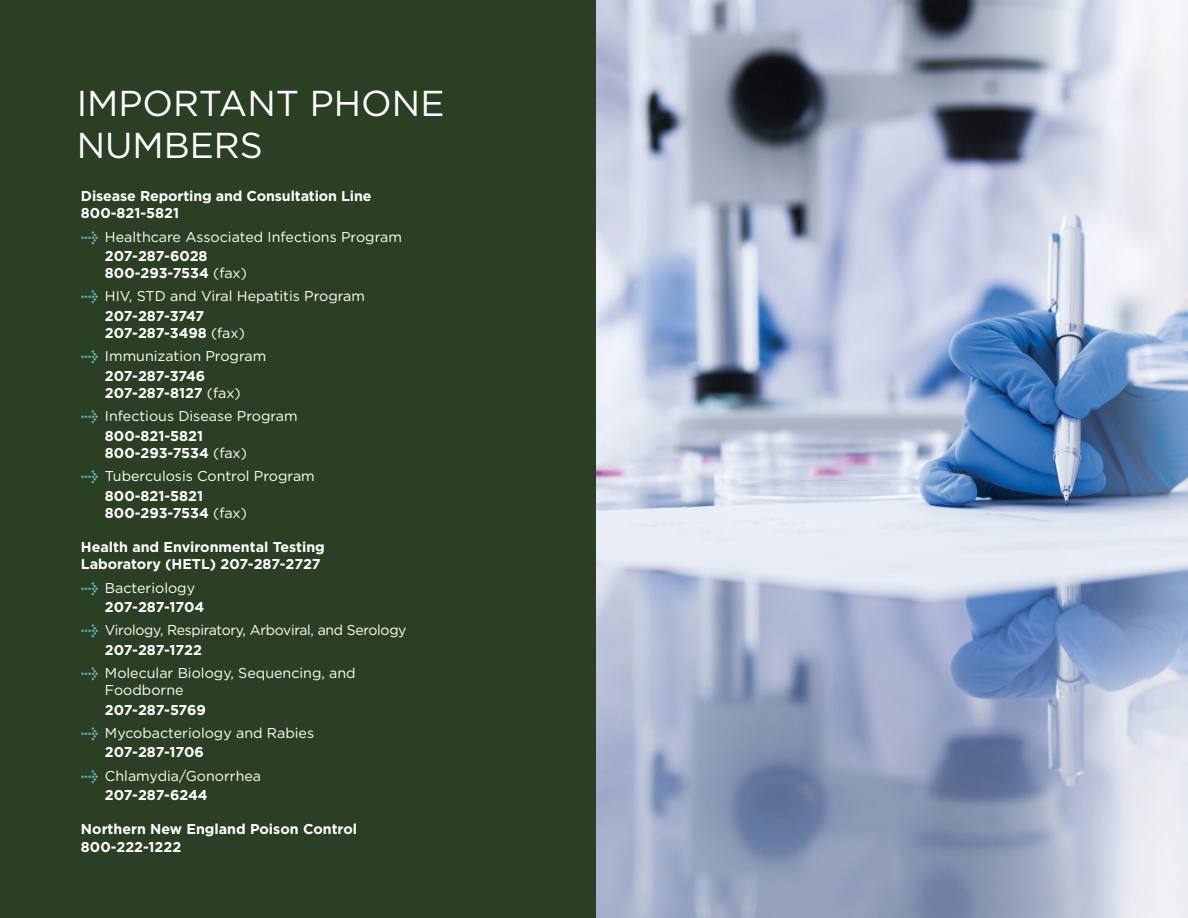
<style>
.page{position:relative;width:1188px;height:918px;background:#fff}
.page>*{position:absolute;margin:0;border:0;box-sizing:border-box;transform-origin:0 0}
.t1{font:36px/42px "Gotham";color:#fff}
.t2{font:700 14.25px/17.1px "Gotham";color:#fff}
.t3{font:14.25px/17.1px "Gotham";color:#fff}
.t4{font:14.25px "Gotham";letter-spacing:-.02em;color:#fff}
.t5{font:700 14.25px "Gotham";letter-spacing:-.02em;color:#fff}
.s1{font-family:"Meta Plus";font-weight:700;color:#65b5b1}
.s2{font-weight:400}
</style>
<div class="page">
<img style="left:595px;top:0;width:593px;height:918px">
<div style="left:0;top:0;width:595px;height:918px;background:#2b3f24"></div>
<p class="t1" style="left:77px;top:81px;width:369px">IMPORTANT PHONE<br>NUMBERS</p>
<p class="t2" style="left:81px;top:187px;width:292px">Disease Reporting and Consultation Line</p>
<p class="t2" style="left:81px;top:204px;width:100px">800-821-5821</p>
<p class="t3" style="left:81px;top:228px;width:322px"><span class="s1">&gt;</span> Healthcare Associated Infections Program</p>
<p class="t2" style="left:105px;top:247px;width:104px">207-287-6028</p>
<p class="t2" style="left:105px;top:264px;width:143px">800-293-7534 <span class="s2">(fax)</span></p>
<p class="t3" style="left:81px;top:288px;width:286px"><span class="s1">&gt;</span> HIV, STD and Viral Hepatitis Program</p>
<p class="t5" style="left:105px;top:306px;width:101px">207-287-3747</p>
<p class="t2" style="left:105px;top:324px;width:141px">207-287-3498 <span class="s2">(fax)</span></p>
<p class="t3" style="left:81px;top:347px;width:187px"><span class="s1">&gt;</span> Immunization Program</p>
<p class="t2" style="left:105px;top:367px;width:102px">207-287-3746</p>
<p class="t2" style="left:105px;top:384px;width:137px">207-287-8127 <span class="s2">(fax)</span></p>
<p class="t3" style="left:81px;top:407px;width:218px"><span class="s1">&gt;</span> Infectious Disease Program</p>
<p class="t2" style="left:105px;top:427px;width:100px">800-821-5821</p>
<p class="t2" style="left:105px;top:444px;width:143px">800-293-7534 <span class="s2">(fax)</span></p>
<p class="t3" style="left:81px;top:467px;width:235px"><span class="s1">&gt;</span> Tuberculosis Control Program</p>
<p class="t2" style="left:105px;top:487px;width:100px">800-821-5821</p>
<p class="t2" style="left:105px;top:504px;width:143px">800-293-7534 <span class="s2">(fax)</span></p>
<p class="t2" style="left:81px;top:538px;width:245px">Health and Environmental Testing<br>Laboratory (HETL) 207-287-2727</p>
<p class="t3" style="left:81px;top:579px;width:116px"><span class="s1">&gt;</span> Bacteriology</p>
<p class="t2" style="left:105px;top:598px;width:101px">207-287-1704</p>
<p class="t4" style="left:81px;top:621px;width:327px"><span class="s1">&gt;</span> Virology, Respiratory, Arboviral, and Serology</p>
<p class="t2" style="left:105px;top:641px;width:98px">207-287-1722</p>
<p class="t3" style="left:105px;top:664px;width:252px;text-indent:-24px"><span class="s1">&gt;</span> Molecular Biology, Sequencing, and<br>Foodborne</p>
<p class="t2" style="left:105px;top:701px;width:102px">207-287-5769</p>
<p class="t3" style="left:81px;top:724px;width:235px"><span class="s1">&gt;</span> Mycobacteriology and Rabies</p>
<p class="t2" style="left:105px;top:744px;width:101px">207-287-1706</p>
<p class="t3" style="left:81px;top:767px;width:182px"><span class="s1">&gt;</span> Chlamydia/Gonorrhea</p>
<p class="t2" style="left:105px;top:787px;width:104px">207-287-6244</p>
<p class="t2" style="left:81px;top:821px;width:278px">Northern New England Poison Control</p>
<p class="t2" style="left:81px;top:838px;width:102px">800-222-1222</p>
</div>
